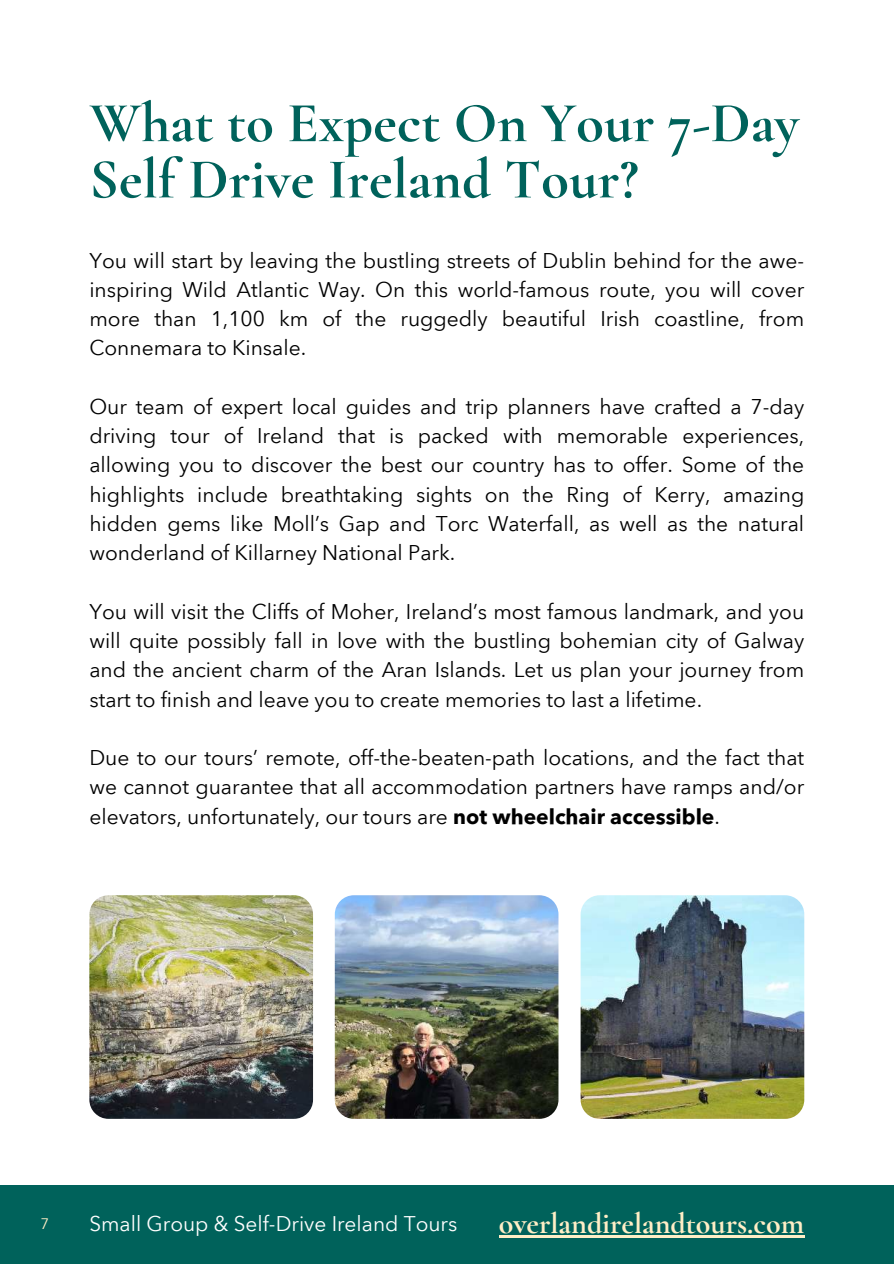
<style>
.page{position:relative;width:894px;height:1264px;background:#fff}
.page>*{position:absolute;margin:0;border:0;box-sizing:border-box;transform-origin:0 0}
.t1{font:700 57px/56.2px "Cormorant Garamond";color:#00625b}
.t2{font:700 30px "Cormorant Garamond";color:#ffeec6}
.t3{font:21px/29.2px "Avenir Next Arabic";color:#000;text-align:justify}
.t4{font:20.85px "Avenir Next Arabic";color:#fff}
.t5{font:15px "Avenir Next Arabic";color:#ffeec6}
.s1{font-weight:700}
</style>
<div class="page">
<div style="left:0;top:1184px;width:893px;height:79px;background:#00625b"></div>
<img style="left:89px;top:895px;width:224px;height:223px;border-radius:19px">
<img style="left:335px;top:895px;width:223px;height:223px;border-radius:19px">
<img style="left:580px;top:895px;width:224px;height:223px;border-radius:19px">
<hr style="left:498px;top:1235px;width:306px;height:2px;background:#ffeec6">
<h1 class="t1" style="left:89px;top:95px;width:711px">What to Expect On Your 7-Day<br>Self Drive Ireland Tour?</h1>
<p class="t3" style="left:89px;top:246px;width:716px">You will start by leaving the bustling streets of Dublin behind for the awe&shy;inspiring Wild Atlantic Way. On this world-famous route, you will cover more than 1,100 km of the ruggedly beautiful Irish coastline, from Connemara to Kinsale.</p>
<p class="t3" style="left:89px;top:392px;width:716px">Our team of expert local guides and trip planners have crafted a 7-day driving tour of Ireland that is packed with memorable experiences, allowing you to discover the best our country has to offer. Some of the highlights include breathtaking sights on the Ring of Kerry, amazing hidden gems like Moll’s Gap and Torc Waterfall, as well as the natural wonderland of Killarney National Park.</p>
<p class="t3" style="left:89px;top:597px;width:716px">You will visit the Cliffs of Moher, Ireland’s most famous landmark, and you will quite possibly fall in love with the bustling bohemian city of Galway and the ancient charm of the Aran Islands. Let us plan your journey from start to finish and leave you to create memories to last a lifetime.</p>
<p class="t3" style="left:89px;top:743px;width:716px">Due to our tours’ remote, off-the-beaten-path locations, and the fact that we cannot guarantee that all accommodation partners have ramps and/or elevators, unfortunately, our tours are <span class="s1">not wheelchair accessible</span>.</p>
<p class="t5" style="left:40px;top:1214px;width:10px">7</p>
<p class="t4" style="left:89px;top:1211px;width:369px">Small Group &amp; Self-Drive Ireland Tours</p>
<h2 class="t2" style="left:498px;top:1205px;width:307px">overlandirelandtours.com</h2>
</div>
